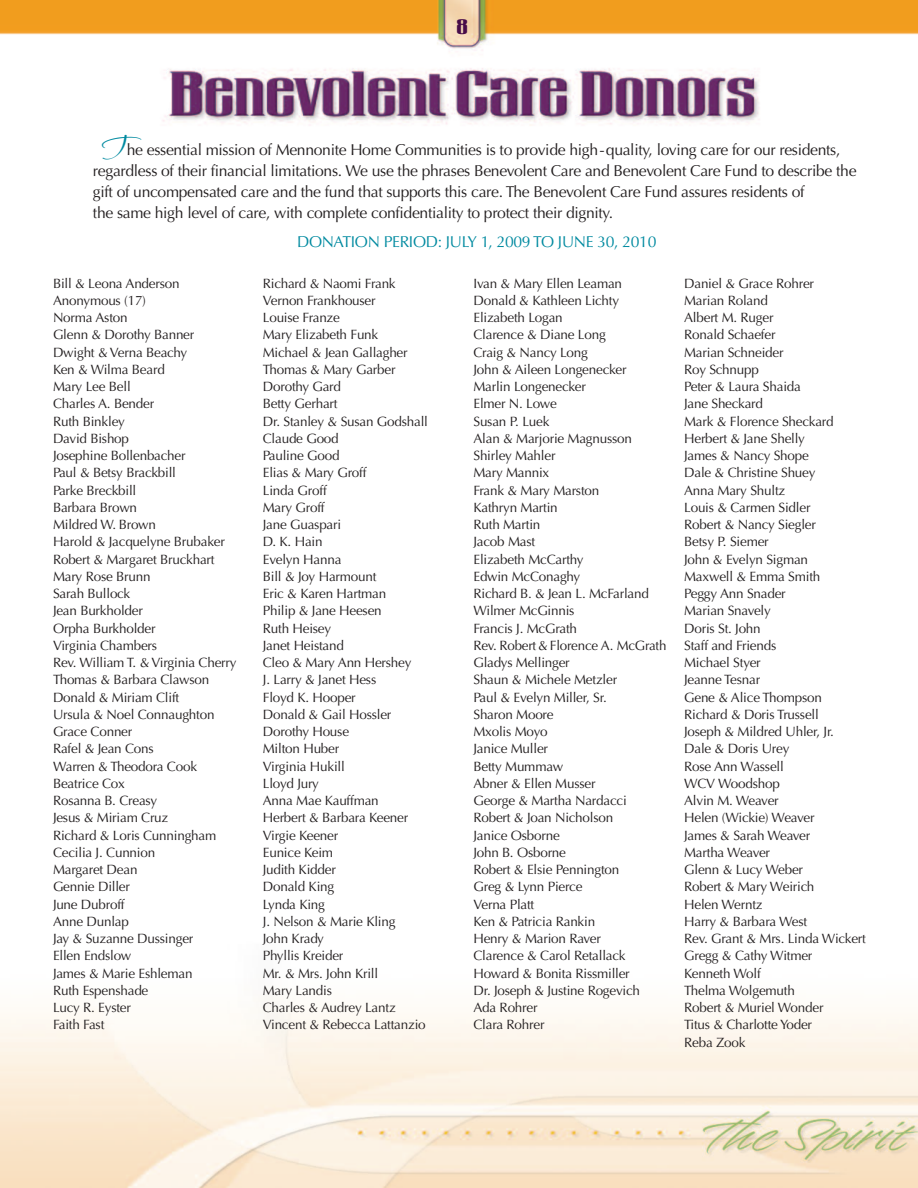
<style>
.page{position:relative;width:918px;height:1188px;background:#fff}
.page>*{position:absolute;margin:0;border:0;box-sizing:border-box;transform-origin:0 0}
.t1{font:18px "gogolatin";color:#480c49;scale:1.6 1}
.t2{font:15.75px/21px "Optima";letter-spacing:-.02em;color:#231f20}
.t3{font:15.75px "Optima";letter-spacing:-.02em;color:#008aa0}
.t4{font:13.5px/17.2px "Optima";letter-spacing:-.015em;color:#231f20}
.s1{font-family:"Inspiration ROB";font-size:27px;color:#008aa0}
</style>
<div class="page">
<img style="left:0;top:0;width:918px;height:1188px">
<h1 class="t1" style="left:457px;top:16px;width:9px">8</h1>
<p class="t2" style="left:93px;top:140px;width:765px;text-indent:9px"><span class="s1">T</span>he essential mission of Mennonite Home Communities is to provide high-quality, loving care for our residents, regardless of their financial limitations. We use the phrases Benevolent Care and Benevolent Care Fund to describe the gift of uncompensated care and the fund that supports this care. The Benevolent Care Fund assures residents of<br>the same high level of care, with complete confidentiality to protect their dignity.</p>
<p class="t3" style="left:297px;top:235px;width:361px">DONATION PERIOD: JULY 1, 2009 TO JUNE 30, 2010</p>
<p class="t4" style="left:53px;top:276px;width:185px">Bill &amp; Leona Anderson<br>Anonymous (17)<br>Norma Aston<br>Glenn &amp; Dorothy Banner<br>Dwight &amp; Verna Beachy<br>Ken &amp; Wilma Beard<br>Mary Lee Bell<br>Charles A. Bender<br>Ruth Binkley<br>David Bishop<br>Josephine Bollenbacher<br>Paul &amp; Betsy Brackbill<br>Parke Breckbill<br>Barbara Brown<br>Mildred W. Brown<br>Harold &amp; Jacquelyne Brubaker<br>Robert &amp; Margaret Bruckhart<br>Mary Rose Brunn<br>Sarah Bullock<br>Jean Burkholder<br>Orpha Burkholder<br>Virginia Chambers<br>Rev. William T. &amp; Virginia Cherry<br>Thomas &amp; Barbara Clawson<br>Donald &amp; Miriam Clift<br>Ursula &amp; Noel Connaughton<br>Grace Conner<br>Rafel &amp; Jean Cons<br>Warren &amp; Theodora Cook<br>Beatrice Cox<br>Rosanna B. Creasy<br>Jesus &amp; Miriam Cruz<br>Richard &amp; Loris Cunningham<br>Cecilia J. Cunnion<br>Margaret Dean<br>Gennie Diller<br>June Dubroff<br>Anne Dunlap<br>Jay &amp; Suzanne Dussinger<br>Ellen Endslow<br>James &amp; Marie Eshleman<br>Ruth Espenshade<br>Lucy R. Eyster<br>Faith Fast</p>
<p class="t4" style="left:263px;top:276px;width:167px">Richard &amp; Naomi Frank<br>Vernon Frankhouser<br>Louise Franze<br>Mary Elizabeth Funk<br>Michael &amp; Jean Gallagher<br>Thomas &amp; Mary Garber<br>Dorothy Gard<br>Betty Gerhart<br>Dr. Stanley &amp; Susan Godshall<br>Claude Good<br>Pauline Good<br>Elias &amp; Mary Groff<br>Linda Groff<br>Mary Groff<br>Jane Guaspari<br>D. K. Hain<br>Evelyn Hanna<br>Bill &amp; Joy Harmount<br>Eric &amp; Karen Hartman<br>Philip &amp; Jane Heesen<br>Ruth Heisey<br>Janet Heistand<br>Cleo &amp; Mary Ann Hershey<br>J. Larry &amp; Janet Hess<br>Floyd K. Hooper<br>Donald &amp; Gail Hossler<br>Dorothy House<br>Milton Huber<br>Virginia Hukill<br>Lloyd Jury<br>Anna Mae Kauffman<br>Herbert &amp; Barbara Keener<br>Virgie Keener<br>Eunice Keim<br>Judith Kidder<br>Donald King<br>Lynda King<br>J. Nelson &amp; Marie Kling<br>John Krady<br>Phyllis Kreider<br>Mr. &amp; Mrs. John Krill<br>Mary Landis<br>Charles &amp; Audrey Lantz<br>Vincent &amp; Rebecca Lattanzio</p>
<p class="t4" style="left:473px;top:276px;width:195px">Ivan &amp; Mary Ellen Leaman<br>Donald &amp; Kathleen Lichty<br>Elizabeth Logan<br>Clarence &amp; Diane Long<br>Craig &amp; Nancy Long<br>John &amp; Aileen Longenecker<br>Marlin Longenecker<br>Elmer N. Lowe<br>Susan P. Luek<br>Alan &amp; Marjorie Magnusson<br>Shirley Mahler<br>Mary Mannix<br>Frank &amp; Mary Marston<br>Kathryn Martin<br>Ruth Martin<br>Jacob Mast<br>Elizabeth McCarthy<br>Edwin McConaghy<br>Richard B. &amp; Jean L. McFarland<br>Wilmer McGinnis<br>Francis J. McGrath<br>Rev. Robert &amp; Florence A. McGrath<br>Gladys Mellinger<br>Shaun &amp; Michele Metzler<br>Paul &amp; Evelyn Miller, Sr.<br>Sharon Moore<br>Mxolis Moyo<br>Janice Muller<br>Betty Mummaw<br>Abner &amp; Ellen Musser<br>George &amp; Martha Nardacci<br>Robert &amp; Joan Nicholson<br>Janice Osborne<br>John B. Osborne<br>Robert &amp; Elsie Pennington<br>Greg &amp; Lynn Pierce<br>Verna Platt<br>Ken &amp; Patricia Rankin<br>Henry &amp; Marion Raver<br>Clarence &amp; Carol Retallack<br>Howard &amp; Bonita Rissmiller<br>Dr. Joseph &amp; Justine Rogevich<br>Ada Rohrer<br>Clara Rohrer</p>
<p class="t4" style="left:684px;top:276px;width:183px">Daniel &amp; Grace Rohrer<br>Marian Roland<br>Albert M. Ruger<br>Ronald Schaefer<br>Marian Schneider<br>Roy Schnupp<br>Peter &amp; Laura Shaida<br>Jane Sheckard<br>Mark &amp; Florence Sheckard<br>Herbert &amp; Jane Shelly<br>James &amp; Nancy Shope<br>Dale &amp; Christine Shuey<br>Anna Mary Shultz<br>Louis &amp; Carmen Sidler<br>Robert &amp; Nancy Siegler<br>Betsy P. Siemer<br>John &amp; Evelyn Sigman<br>Maxwell &amp; Emma Smith<br>Peggy Ann Snader<br>Marian Snavely<br>Doris St. John<br>Staff and Friends<br>Michael Styer<br>Jeanne Tesnar<br>Gene &amp; Alice Thompson<br>Richard &amp; Doris Trussell<br>Joseph &amp; Mildred Uhler, Jr.<br>Dale &amp; Doris Urey<br>Rose Ann Wassell<br>WCV Woodshop<br>Alvin M. Weaver<br>Helen (Wickie) Weaver<br>James &amp; Sarah Weaver<br>Martha Weaver<br>Glenn &amp; Lucy Weber<br>Robert &amp; Mary Weirich<br>Helen Werntz<br>Harry &amp; Barbara West<br>Rev. Grant &amp; Mrs. Linda Wickert<br>Gregg &amp; Cathy Witmer<br>Kenneth Wolf<br>Thelma Wolgemuth<br>Robert &amp; Muriel Wonder<br>Titus &amp; Charlotte Yoder<br>Reba Zook</p>
</div>
